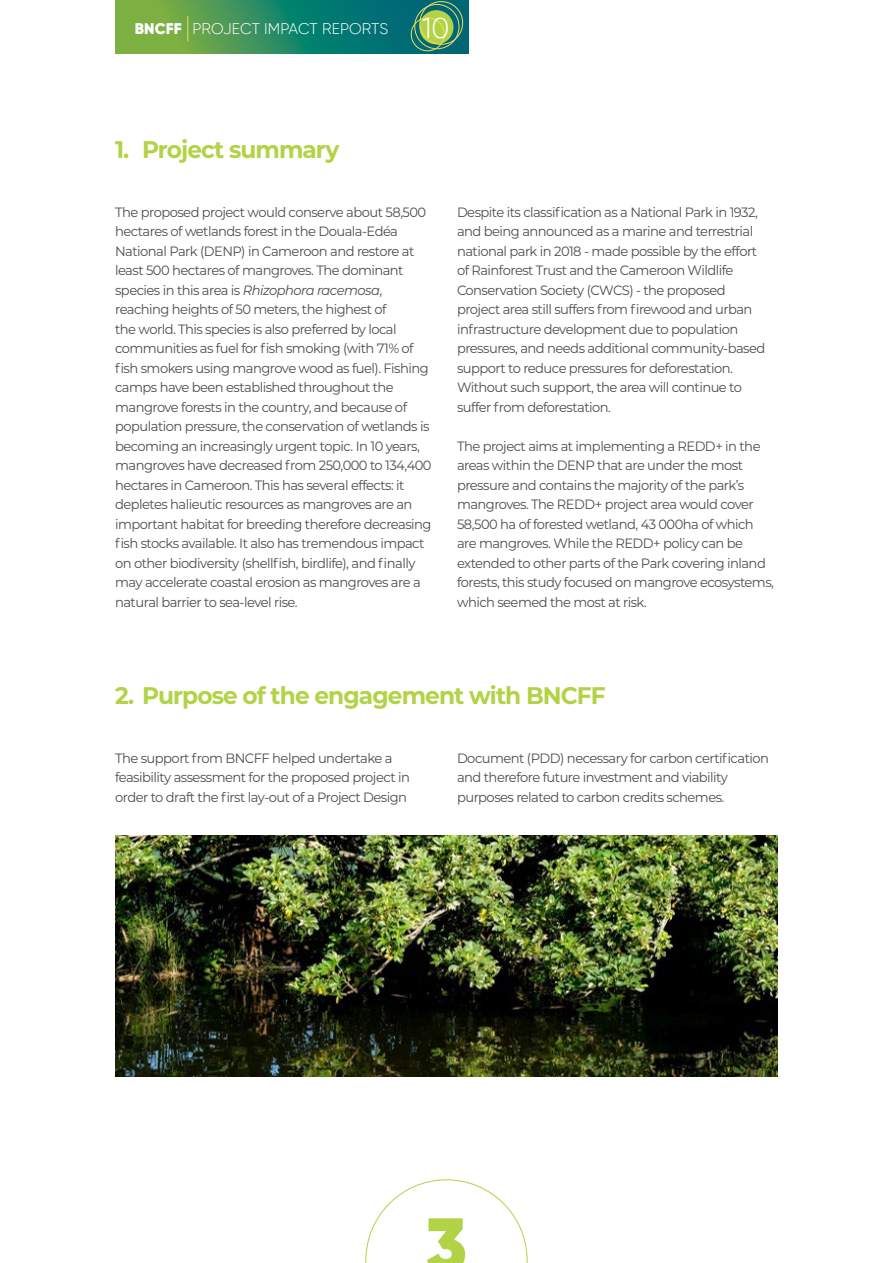
<style>
.page{position:relative;width:893px;height:1263px;background:#fff}
.page>*{position:absolute;margin:0;border:0;box-sizing:border-box;transform-origin:0 0}
.t1{font:900 75.15px "Gilroy";color:#b2d345}
.t2{font:700 24px "Montserrat";letter-spacing:-.04em;color:#b2d345}
.t3{font:300 15.45px "Gilroy";letter-spacing:.005em;color:#fff}
.RAW{font:13.5px/19.5px "Montserrat";letter-spacing:-.04em;color:#4d4d4f}
.s1{font-weight:900}
.s2{font-size:28.5px}
.s3{font-style:italic}
</style>
<div class="page">
<svg style="left:366px;top:1179px;width:161px;height:84px"></svg>
<svg style="left:115px;top:0;width:354px;height:54px;background:#328b60"></svg>
<svg style="left:188px;top:16px;width:1px;height:26px"></svg>
<div style="left:419px;top:10px;width:34px;height:34px;background:#b2d345;border-radius:50%"></div>
<div style="left:411px;top:18px;width:33px;height:33px;border:1px solid #edde58;border-radius:50%"></div>
<div style="left:420px;top:2px;width:43px;height:42px;border:1px solid #edde58;border-radius:50%"></div>
<div style="left:415px;top:4px;width:44px;height:45px;border:1px solid #edde58;border-radius:50%"></div>
<img style="left:115px;top:836px;width:663px;height:241px">
<p class="t3" style="left:135px;top:19px;width:316px"><span class="s1">BNCFF</span> PROJECT IMPACT REPORTS <span class="s2">10</span></p>
<p class="t2" style="left:115px;top:132px;width:226px">1. Project summary</p>
<p class="RAW" style="left:115px;top:202px;width:318px">The proposed project would conserve about 58,500 hectares of wetlands forest in the Douala-Edéa National Park (DENP) in Cameroon and restore at least 500 hectares of mangroves. The dominant species in this area is <span class="s3">Rhizophora racemosa</span>, reaching heights of 50 meters, the highest of<br>the world. This species is also preferred by local communities as fuel for fish smoking (with 71% of fish smokers using mangrove wood as fuel). Fishing camps have been established throughout the mangrove forests in the country, and because of population pressure, the conservation of wetlands is becoming an increasingly urgent topic. In 10 years, mangroves have decreased from 250,000 to 134,400 hectares in Cameroon. This has several effects: it depletes halieutic resources as mangroves are an important habitat for breeding therefore decreasing fish stocks available. It also has tremendous impact on other biodiversity (shellfish, birdlife), and finally may accelerate coastal erosion as mangroves are a natural barrier to sea-level rise.</p>
<p class="RAW" style="left:457px;top:202px;width:310px">Despite its classification as a National Park in 1932, and being announced as a marine and terrestrial national park in 2018 - made possible by the effort of Rainforest Trust and the Cameroon Wildlife Conservation Society (CWCS) - the proposed project area still suffers from firewood and urban infrastructure development due to population pressures, and needs additional community-based support to reduce pressures for deforestation.<br>Without such support, the area will continue to suffer from deforestation.</p>
<p class="RAW" style="left:457px;top:436px;width:318px">The project aims at implementing a REDD+ in the areas within the DENP that are under the most pressure and contains the majority of the park’s mangroves. The REDD+ project area would cover 58,500 ha of forested wetland, 43 000ha of which are mangroves. While the REDD+ policy can be extended to other parts of the Park covering inland forests, this study focused on mangrove ecosystems, which seemed the most at risk.</p>
<p class="t2" style="left:115px;top:678px;width:492px">2. Purpose of the engagement with BNCFF</p>
<p class="RAW" style="left:115px;top:748px;width:296px">The support from BNCFF helped undertake a feasibility assessment for the proposed project in order to draft the first lay-out of a Project Design</p>
<p class="RAW" style="left:457px;top:748px;width:313px">Document (PDD) necessary for carbon certification and therefore future investment and viability purposes related to carbon credits schemes.</p>
<h1 class="t1" style="left:426px;top:1197px;width:43px">3</h1>
</div>
